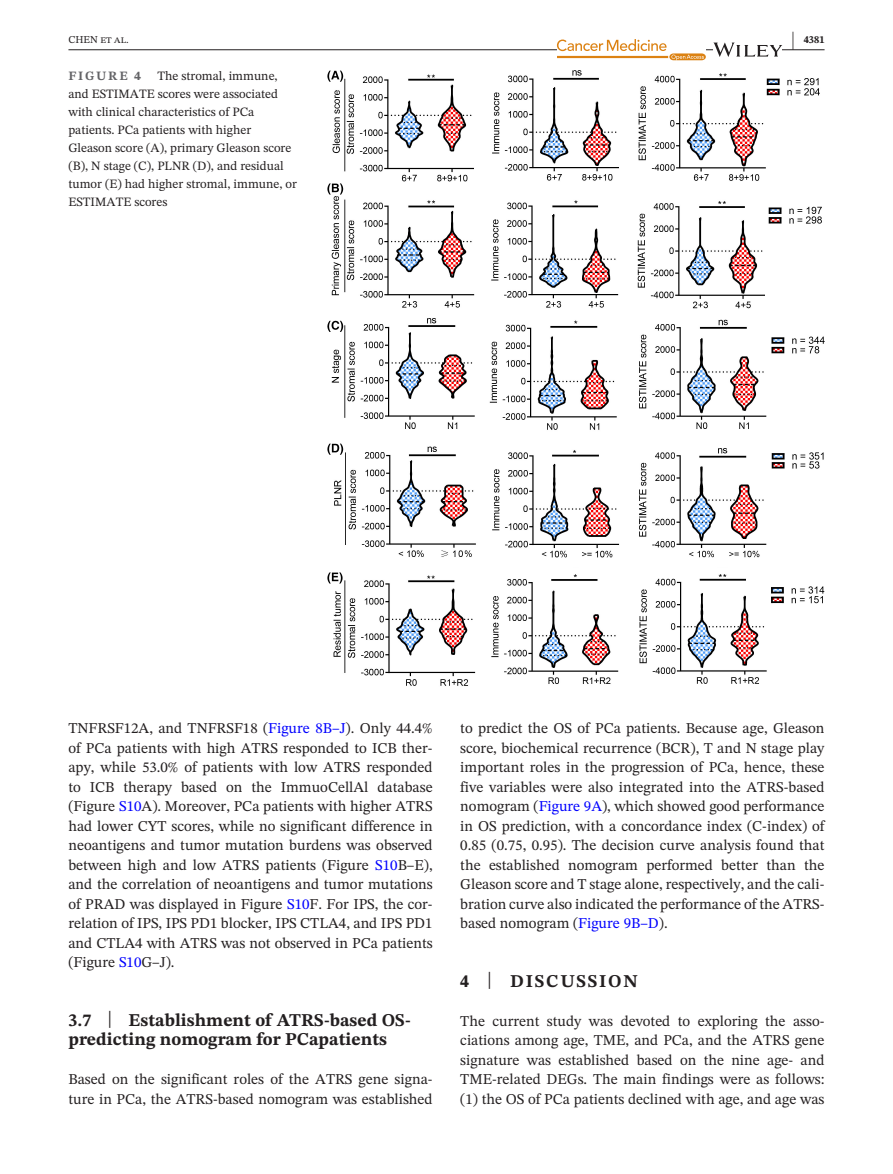
<style>
.page{position:relative;width:893px;height:1174px;background:#fff}
.page>*{position:absolute;margin:0;border:0;box-sizing:border-box;transform-origin:0 0}
.t1{font:700 21px "STIX Two Text";color:#231f20;scale:.42 1}
.t2{font:700 18px/19.5px "STIX Two Text";color:#231f20}
.t3{font:700 18px "STIX Two Text";letter-spacing:.1em;color:#231f20}
.t4{font:15px/19.5px "STIX Two Text";color:#231f20;text-align:justify}
.t5{font:12.75px/18px "STIX Two Text";color:#231f20}
.t6{font:700 12.75px "STIX Two Text";letter-spacing:.14em;color:#636366}
.t7{font:10.5px "STIX Two Text";color:#231f20}
.t8{font:700 10.5px "STIX Two Text";color:#231f20}
.s1{color:#00f}
.s2{font-weight:400;font-size:23.7px}
</style>
<div class="page">
<hr style="left:68px;top:49px;width:756px;height:1px;background:#231f20">
<svg style="left:557px;top:39px;width:149px;height:21px"></svg>
<svg style="left:713px;top:43px;width:69px;height:14px"></svg>
<img style="left:327px;top:70px;width:497px;height:616px">
<h1 class="t1" style="left:792px;top:24px;width:8px">|</h1>
<p class="t7" style="left:68px;top:32px;width:62px">CHEN et al.</p>
<p class="t8" style="left:804px;top:32px;width:22px">4381</p>
<p class="t5" style="left:68px;top:66px;width:230px;text-indent:89px">The stromal, immune, and ESTIMATE scores were associated with clinical characteristics of PCa patients. PCa patients with higher Gleason score (A), primary Gleason score (B), N stage (C), PLNR (D), and residual tumor (E) had higher stromal, immune, or ESTIMATE scores</p>
<p class="t6" style="left:68px;top:66px;width:74px">FIGURE 4</p>
<p class="t4" style="left:68px;top:718px;width:366px">TNFRSF12A, and TNFRSF18 (<span class="s1">Figure 8B–J</span>). Only 44.4% of PCa patients with high ATRS responded to ICB ther&shy;apy, while 53.0% of patients with low ATRS responded to ICB therapy based on the ImmuoCellAl database (Figure <span class="s1">S10</span>A). Moreover, PCa patients with higher ATRS had lower CYT scores, while no significant difference in neoantigens and tumor mutation burdens was observed between high and low ATRS patients (Figure <span class="s1">S10</span>B–E), and the correlation of neoantigens and tumor mutations of PRAD was displayed in Figure <span class="s1">S10</span>F. For IPS, the cor&shy;relation of IPS, IPS PD1 blocker, IPS CTLA4, and IPS PD1 and CTLA4 with ATRS was not observed in PCa patients (Figure <span class="s1">S10</span>G–J).</p>
<p class="t2" style="left:68px;top:1010px;width:344px">3.7 <span class="s2">|</span> Establishment of ATRS-based OS&shy;predicting nomogram for PCapatients</p>
<p class="t4" style="left:68px;top:1069px;width:366px">Based on the significant roles of the ATRS gene signa&shy;ture in PCa, the ATRS-based nomogram was established</p>
<p class="t4" style="left:460px;top:718px;width:366px">to predict the OS of PCa patients. Because age, Gleason score, biochemical recurrence (BCR), T and N stage play important roles in the progression of PCa, hence, these five variables were also integrated into the ATRS-based nomogram (<span class="s1">Figure 9A</span>), which showed good performance in OS prediction, with a concordance index (C-index) of 0.85 (0.75, 0.95). The decision curve analysis found that the established nomogram performed better than the Gleason score and T stage alone, respectively, and the cali&shy;bration curve also indicated the performance of the ATRS&shy;based nomogram (<span class="s1">Figure 9B–D</span>).</p>
<p class="t3" style="left:460px;top:968px;width:179px">4 <span class="s2">|</span> DISCUSSION</p>
<p class="t4" style="left:460px;top:1011px;width:366px">The current study was devoted to exploring the asso&shy;ciations among age, TME, and PCa, and the ATRS gene signature was established based on the nine age- and TME-related DEGs. The main findings were as follows: (1) the OS of PCa patients declined with age, and age was</p>
</div>
